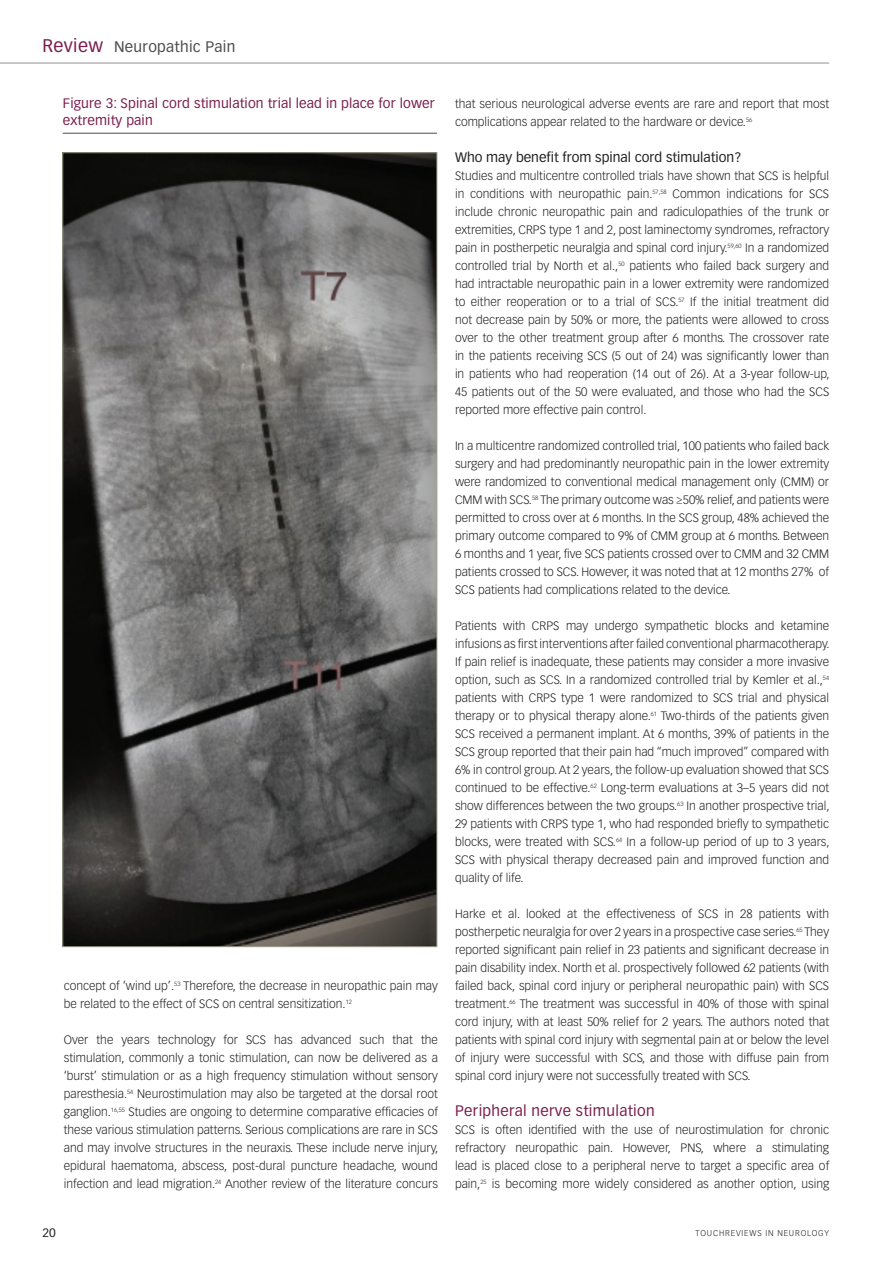
<style>
.page{position:relative;width:893px;height:1263px;background:#fff}
.page>*{position:absolute;margin:0;border:0;box-sizing:border-box;transform-origin:0 0}
.t1{font:15px "Vectora LT Std";letter-spacing:.02em;color:#7b1f4f}
.t2{font:15px "Vectora LT Std";letter-spacing:.02em;color:#4b4c4d}
.t3{font:13.5px/16.5px "Vectora LT Std";letter-spacing:.01em;color:#7b1f4f}
.t4{font:13.5px "Vectora LT Std";color:#231f20}
.t5{font:300 12px/18px "Vectora LT Std";color:#231f20;text-align:justify}
.t6{font:12px "Vectora LT Std";color:#231f20}
.t7{font:300 8.25px "Vectora LT Std";letter-spacing:.1em;color:#231f20}
.s1{font-size:18px;color:#7b1f4f}
</style>
<div class="page">
<hr style="left:0;top:63px;width:829px;height:1px;background:#231f20">
<hr style="left:63px;top:133px;width:374px;height:1px;background:#4b4c4d">
<img style="left:65px;top:155px;width:370px;height:790px">
<p class="t2" style="left:43px;top:38px;width:194px"><span class="s1">Review</span> Neuropathic Pain</p>
<p class="t3" style="left:63px;top:95px;width:374px">Figure 3: Spinal cord stimulation trial lead in place for lower extremity pain</p>
<p class="t5" style="left:64px;top:977px;width:376px">concept of ‘wind up’.<sup>53</sup> Therefore, the decrease in neuropathic pain may be related to the effect of SCS on central sensitization.<sup>12</sup></p>
<p class="t5" style="left:64px;top:1031px;width:376px">Over the years technology for SCS has advanced such that the stimulation, commonly a tonic stimulation, can now be delivered as a ‘burst’ stimulation or as a high frequency stimulation without sensory paresthesia.<sup>54</sup> Neurostimulation may also be targeted at the dorsal root ganglion.<sup>16,55</sup> Studies are ongoing to determine comparative efficacies of these various stimulation patterns. Serious complications are rare in SCS and may involve structures in the neuraxis. These include nerve injury, epidural haematoma, abscess, post-dural puncture headache, wound infection and lead migration.<sup>24</sup> Another review of the literature concurs</p>
<p class="t5" style="left:455px;top:95px;width:376px">that serious neurological adverse events are rare and report that most complications appear related to the hardware or device.<sup>56</sup></p>
<p class="t4" style="left:455px;top:149px;width:288px">Who may benefit from spinal cord stimulation?</p>
<p class="t5" style="left:455px;top:167px;width:376px">Studies and multicentre controlled trials have shown that SCS is helpful in conditions with neuropathic pain.<sup>57,58</sup> Common indications for SCS include chronic neuropathic pain and radiculopathies of the trunk or extremities, CRPS type 1 and 2, post laminectomy syndromes, refractory pain in postherpetic neuralgia and spinal cord injury.<sup>59,60</sup> In a randomized controlled trial by North et al.,<sup>50</sup> patients who failed back surgery and had intractable neuropathic pain in a lower extremity were randomized to either reoperation or to a trial of SCS.<sup>57</sup> If the initial treatment did not decrease pain by 50% or more, the patients were allowed to cross over to the other treatment group after 6 months. The crossover rate in the patients receiving SCS (5 out of 24) was significantly lower than in patients who had reoperation (14 out of 26). At a 3-year follow-up, 45 patients out of the 50 were evaluated, and those who had the SCS reported more effective pain control.</p>
<p class="t5" style="left:455px;top:437px;width:376px">In a multicentre randomized controlled trial, 100 patients who failed back surgery and had predominantly neuropathic pain in the lower extremity were randomized to conventional medical management only (CMM) or CMM with SCS.<sup>58</sup> The primary outcome was ≥50% relief, and patients were permitted to cross over at 6 months. In the SCS group, 48% achieved the primary outcome compared to 9% of CMM group at 6 months. Between 6 months and 1 year, five SCS patients crossed over to CMM and 32 CMM patients crossed to SCS. However, it was noted that at 12 months 27% of SCS patients had complications related to the device.</p>
<p class="t5" style="left:455px;top:617px;width:376px">Patients with CRPS may undergo sympathetic blocks and ketamine infusions as first interventions after failed conventional pharmacotherapy.<br>If pain relief is inadequate, these patients may consider a more invasive option, such as SCS. In a randomized controlled trial by Kemler et al.,<sup>54 </sup>patients with CRPS type 1 were randomized to SCS trial and physical therapy or to physical therapy alone.<sup>61</sup> Two-thirds of the patients given SCS received a permanent implant. At 6 months, 39% of patients in the SCS group reported that their pain had “much improved” compared with 6% in control group. At 2 years, the follow-up evaluation showed that SCS continued to be effective.<sup>62</sup> Long-term evaluations at 3–5 years did not show differences between the two groups.<sup>63</sup> In another prospective trial, 29 patients with CRPS type 1, who had responded briefly to sympathetic blocks, were treated with SCS.<sup>64</sup> In a follow-up period of up to 3 years, SCS with physical therapy decreased pain and improved function and quality of life.</p>
<p class="t5" style="left:455px;top:905px;width:376px">Harke et al. looked at the effectiveness of SCS in 28 patients with postherpetic neuralgia for over 2 years in a prospective case series.<sup>65</sup> They reported significant pain relief in 23 patients and significant decrease in pain disability index. North et al. prospectively followed 62 patients (with failed back, spinal cord injury or peripheral neuropathic pain) with SCS treatment.<sup>66</sup> The treatment was successful in 40% of those with spinal cord injury, with at least 50% relief for 2 years. The authors noted that patients with spinal cord injury with segmental pain at or below the level of injury were successful with SCS, and those with diffuse pain from spinal cord injury were not successfully treated with SCS.</p>
<p class="t1" style="left:455px;top:1102px;width:201px">Peripheral nerve stimulation</p>
<p class="t5" style="left:455px;top:1121px;width:376px">SCS is often identified with the use of neurostimulation for chronic refractory neuropathic pain. However, PNS, where a stimulating lead is placed close to a peripheral nerve to target a specific area of pain,<sup>25</sup> is becoming more widely considered as another option, using</p>
<p class="t6" style="left:43px;top:1226px;width:15px">20</p>
<p class="t7" style="left:695px;top:1228px;width:135px">TOUCHREVIEWS IN NEUROLOGY</p>
</div>
